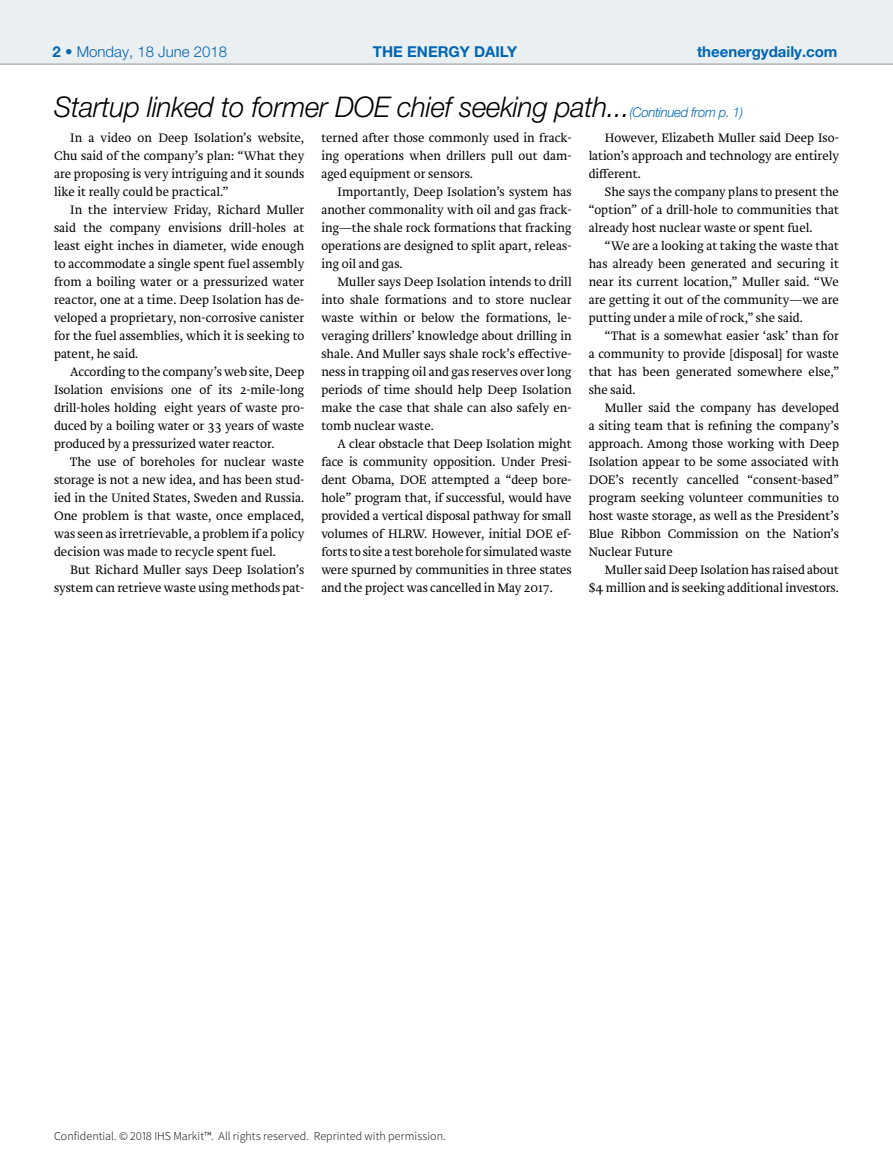
<style>
.page{position:relative;width:893px;height:1170px;background:#fff}
.page>*{position:absolute;margin:0;border:0;box-sizing:border-box;transform-origin:0 0}
._00_Head_StoryContin{font:italic 300 28.5px "Helvetica Neue LT Pro";letter-spacing:-.01em;color:#000}
._00_Month_Date_Insid{font:700 15px "Helvetica Neue LT Pro";color:#0066b3}
.t1{font:300 15px "Helvetica Neue LT Pro";color:#0066b3}
._04_Body_Copy{font:300 12.75px/18px "Brioni Std";letter-spacing:.005em;color:#000;text-align:justify}
.Disclaimer_cover_foo{font:300 12px "Source Sans Pro";letter-spacing:.005em;color:#000}
.s1{font-weight:700}
.s2{font-family:"Helvetica Neue LT Std";font-size:13.5px;color:#0066b3}
</style>
<div class="page">
<div style="left:0;top:0;width:893px;height:64px;background:#eaeff2"></div>
<hr style="left:0;top:64px;width:893px;height:1px;background:#8a9297">
<p class="t1" style="left:53px;top:43px;width:176px"><span class="s1">2</span> • Monday, 18 June 2018</p>
<p class="_00_Month_Date_Insid" style="left:373px;top:43px;width:146px">THE ENERGY DAILY</p>
<p class="_00_Month_Date_Insid" style="left:697px;top:43px;width:142px">theenergydaily.com</p>
<p class="_00_Head_StoryContin" style="left:54px;top:90px;width:691px">Startup linked to former DOE chief seeking path...<span class="s2">(Continued from p. 1)</span></p>
<p class="_04_Body_Copy" style="left:54px;top:129px;width:252px;text-indent:16px">In a video on Deep Isolation’s website, Chu said of the company’s plan: “What they are proposing is very intriguing and it sounds like it really could be practical.”</p>
<p class="_04_Body_Copy" style="left:54px;top:201px;width:252px;text-indent:16px">In the interview Friday, Richard Muller said the company envisions drill-holes at least eight inches in diameter, wide enough to accommodate a single spent fuel assembly from a boiling water or a pressurized water reactor, one at a time. Deep Isolation has de&shy;veloped a proprietary, non-corrosive canister for the fuel assemblies, which it is seeking to patent, he said.</p>
<p class="_04_Body_Copy" style="left:54px;top:363px;width:252px;text-indent:16px">According to the company’s web site, Deep Isolation envisions one of its 2-mile-long drill-holes holding eight years of waste pro&shy;duced by a boiling water or 33 years of waste produced by a pressurized water reactor.</p>
<p class="_04_Body_Copy" style="left:54px;top:453px;width:252px;text-indent:16px">The use of boreholes for nuclear waste storage is not a new idea, and has been stud&shy;ied in the United States, Sweden and Russia.<br>One problem is that waste, once emplaced, was seen as irretrievable, a problem if a policy decision was made to recycle spent fuel.</p>
<p class="_04_Body_Copy" style="left:54px;top:561px;width:252px;text-align:right">But Richard Muller says Deep Isolation’s system can retrieve waste using methods pat-</p>
<p class="_04_Body_Copy" style="left:321px;top:129px;width:252px">terned after those commonly used in frack&shy;ing operations when drillers pull out dam&shy;aged equipment or sensors.</p>
<p class="_04_Body_Copy" style="left:321px;top:183px;width:252px;text-indent:16px">Importantly, Deep Isolation’s system has another commonality with oil and gas frack&shy;ing—the shale rock formations that fracking operations are designed to split apart, releas&shy;ing oil and gas.</p>
<p class="_04_Body_Copy" style="left:321px;top:273px;width:252px;text-indent:16px">Muller says Deep Isolation intends to drill into shale formations and to store nuclear waste within or below the formations, le&shy;veraging drillers’ knowledge about drilling in shale. And Muller says shale rock’s effective&shy;ness in trapping oil and gas reserves over long periods of time should help Deep Isolation make the case that shale can also safely en&shy;tomb nuclear waste.</p>
<p class="_04_Body_Copy" style="left:321px;top:435px;width:252px;text-indent:16px">A clear obstacle that Deep Isolation might face is community opposition. Under Presi&shy;dent Obama, DOE attempted a “deep bore&shy;hole” program that, if successful, would have provided a vertical disposal pathway for small volumes of HLRW. However, initial DOE ef&shy;forts to site a test borehole for simulated waste were spurned by communities in three states and the project was cancelled in May 2017.</p>
<p class="_04_Body_Copy" style="left:589px;top:129px;width:252px;text-indent:16px">However, Elizabeth Muller said Deep Iso&shy;lation’s approach and technology are entirely different.</p>
<p class="_04_Body_Copy" style="left:589px;top:183px;width:252px;text-indent:16px">She says the company plans to present the “option” of a drill-hole to communities that already host nuclear waste or spent fuel.</p>
<p class="_04_Body_Copy" style="left:589px;top:237px;width:252px;text-indent:16px">“We are a looking at taking the waste that has already been generated and securing it near its current location,” Muller said. “We are getting it out of the community—we are putting under a mile of rock,” she said.</p>
<p class="_04_Body_Copy" style="left:589px;top:327px;width:252px;text-indent:16px">“That is a somewhat easier ‘ask’ than for a community to provide [disposal] for waste that has been generated somewhere else,” she said.</p>
<p class="_04_Body_Copy" style="left:589px;top:399px;width:252px;text-indent:16px">Muller said the company has developed a siting team that is refining the company’s approach. Among those working with Deep Isolation appear to be some associated with DOE’s recently cancelled “consent-based” program seeking volunteer communities to host waste storage, as well as the President’s Blue Ribbon Commission on the Nation’s Nuclear Future</p>
<p class="_04_Body_Copy" style="left:589px;top:561px;width:252px;text-align:right">Muller said Deep Isolation has raised about $4 million and is seeking additional investors.</p>
<p class="Disclaimer_cover_foo" style="left:54px;top:1128px;width:393px">Confidential. © 2018 IHS Markit™. All rights reserved. Reprinted with permission.</p>
</div>
